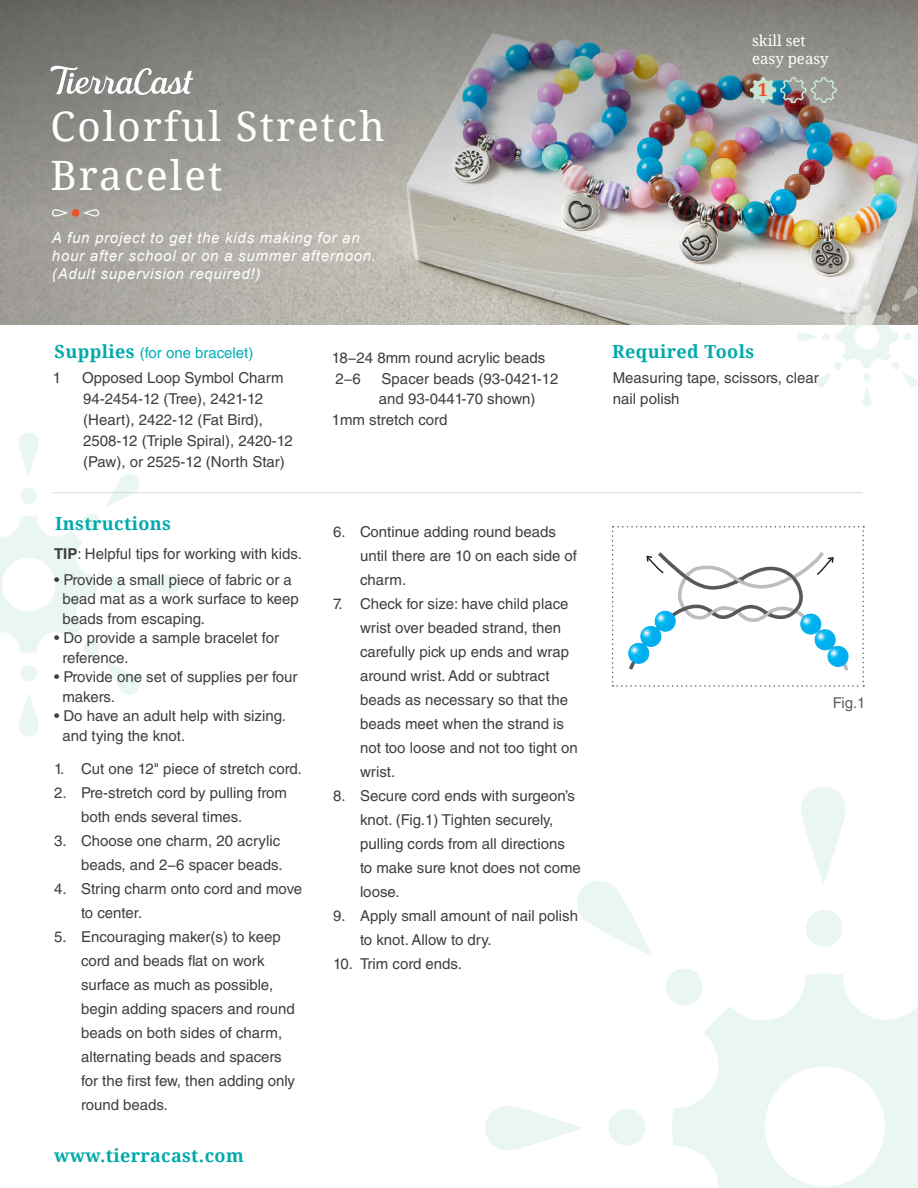
<style>
.page{position:relative;width:918px;height:1188px;background:#fff}
.page>*{position:absolute;margin:0;border:0;box-sizing:border-box;transform-origin:0 0}
.Name_of_project{font:40.5px/48.6px "Droid Serif";letter-spacing:.05em;color:#fff}
.titles{font:700 18px "Droid Serif";letter-spacing:.02em;color:#00a9ab}
.supplies_and_tools{font:700 18px "Droid Serif";letter-spacing:.02em;color:#00a9ab}
.t1{font:700 18px "Droid Serif";color:#f05022}
.body_copy{font:15px/24px "Helvetica LT Std";color:#3e3e3f}
.supplies_and_tools-2{font:15px/21px "Helvetica LT Std";color:#3e3e3f}
.description{font:italic 15px/18px "Arial";letter-spacing:.05em;color:#fff}
.supplies_and_tools-3{font:15px "Helvetica LT Std";color:#00afb2}
.skill_set{font:15px "Droid Serif";color:#fff}
.body_copy-2{font:15px "Helvetica LT Std";color:#5e5d5c}
.s1{font-family:"Droid Serif";font-weight:700;font-size:18px;color:#00a9ab}
.s2{font-weight:700}
.s3{color:#fff}
</style>
<div class="page">
<img style="left:0;top:232px;width:918px;height:92px">
<img style="left:0;top:0;width:918px;height:232px">
<svg style="left:19px;top:432px;width:20px;height:44px"></svg>
<div style="left:137px;top:574px;width:44px;height:20px;background:linear-gradient(to right,#fafdfc,#e7f4ee);border-radius:10px"></div>
<div style="left:19px;top:693px;width:20px;height:44px;background:linear-gradient(to bottom,#fafdfb,#e7f5ee);border-radius:10px"></div>
<svg style="left:0;top:473px;width:140px;height:223px"></svg>
<svg style="left:806px;top:910px;width:37px;height:37px"></svg>
<svg style="left:609px;top:1109px;width:36px;height:37px"></svg>
<svg style="left:666px;top:969px;width:30px;height:31px"></svg>
<svg style="left:801px;top:787px;width:45px;height:97px;fill:#eaf6f0"></svg>
<svg style="left:485px;top:1106px;width:98px;height:45px;fill:#eaf6f0"></svg>
<svg style="left:577px;top:881px;width:76px;height:75px"></svg>
<svg style="left:672px;top:973px;width:246px;height:215px;fill:#eaf6f0"></svg>
<svg style="left:862px;top:267px;width:9px;height:20px"></svg>
<svg style="left:862px;top:387px;width:10px;height:20px"></svg>
<svg style="left:797px;top:332px;width:20px;height:9px"></svg>
<svg style="left:816px;top:286px;width:102px;height:102px"></svg>
<hr style="left:53px;top:492px;width:810px;height:1px;background:#d9dadc">
<svg style="left:50px;top:66px;width:143px;height:30px"></svg>
<svg style="left:52px;top:209px;width:47px;height:8px"></svg>
<svg style="left:612px;top:526px;width:252px;height:161px"></svg>
<svg style="left:750px;top:77px;width:87px;height:27px"></svg>
<p class="Name_of_project" style="left:50px;top:102px;width:336px">Colorful Stretch<br>Bracelet</p>
<p class="description" style="left:52px;top:229px;width:326px">A fun project to get the kids making for an hour after school or on a summer afternoon. (Adult supervision required!)</p>
<p class="supplies_and_tools-3" style="left:54px;top:344px;width:201px"><span class="s1">Supplies</span> (for one bracelet)</p>
<p class="supplies_and_tools-2" style="left:53px;top:368px;width:10px">1</p>
<p class="supplies_and_tools-2" style="left:82px;top:368px;width:203px">Opposed Loop Symbol Charm<br>94-2454-12 (Tree), 2421-12 (Heart), 2422-12 (Fat Bird),</p>
<p class="supplies_and_tools-2" style="left:83px;top:431px;width:211px">2508-12 (Triple Spiral), 2420-12 (Paw), or 2525-12 (North Star)</p>
<p class="titles" style="left:55px;top:511px;width:117px">Instructions</p>
<p class="body_copy" style="left:54px;top:542px;width:249px"><span class="s2">TIP</span>: Helpful tips for working with kids.</p>
<p class="body_copy" style="left:62px;top:570px;width:238px;line-height:19.5px;text-indent:-8px">• Provide a small piece of fabric or a bead mat as a work surface to keep beads from escaping.</p>
<p class="body_copy" style="left:62px;top:628px;width:218px;line-height:19.5px;text-indent:-8px">• Do provide a sample bracelet for reference.</p>
<p class="body_copy" style="left:62px;top:667px;width:237px;line-height:19.5px;text-indent:-8px">• Provide one set of supplies per four makers.</p>
<p class="body_copy" style="left:62px;top:706px;width:225px;line-height:19.5px;text-indent:-8px">• Do have an adult help with sizing. and tying the knot.</p>
<p class="body_copy" style="left:54px;top:757px;width:249px">1. Cut one 12" piece of stretch cord.</p>
<p class="body_copy" style="left:81px;top:781px;width:208px;text-indent:-27px">2. Pre-stretch cord by pulling from both ends several times.</p>
<p class="body_copy" style="left:54px;top:829px;width:230px;text-align:right">3. Choose one charm, 20 acrylic beads, and 2−6 spacer beads.</p>
<p class="body_copy" style="left:81px;top:877px;width:223px;text-indent:-27px">4. String charm onto cord and move to center.</p>
<p class="body_copy" style="left:81px;top:925px;width:216px;text-indent:-27px">5. Encouraging maker(s) to keep cord and beads flat on work surface as much as possible, begin adding spacers and round beads on both sides of charm, alternating beads and spacers for the first few, then adding only round beads.</p>
<p class="titles" style="left:54px;top:1143px;width:191px">www.tierracast.com</p>
<p class="supplies_and_tools-2" style="left:332px;top:347px;width:215px">18−24 8mm round acrylic beads<br>2−6</p>
<p class="supplies_and_tools-2" style="left:382px;top:368px;width:178px">Spacer beads (93-0421-12</p>
<p class="supplies_and_tools-2" style="left:379px;top:388px;width:158px">and 93-0441-70 shown)</p>
<p class="supplies_and_tools-2" style="left:332px;top:409px;width:117px">1mm stretch cord</p>
<p class="body_copy" style="left:360px;top:519px;width:219px;text-indent:-27px">6. Continue adding round beads until there are 10 on each side of charm.</p>
<p class="body_copy" style="left:360px;top:591px;width:219px;text-indent:-27px">7. Check for size: have child place wrist over beaded strand, then carefully pick up ends and wrap around wrist. Add or subtract beads as necessary so that the beads meet when the strand is not too loose and not too tight on wrist.</p>
<p class="body_copy" style="left:360px;top:783px;width:222px;text-indent:-27px">8. Secure cord ends with surgeon’s knot. (Fig.1) Tighten securely, pulling cords from all directions to make sure knot does not come loose.</p>
<p class="body_copy" style="left:360px;top:903px;width:220px;text-indent:-27px">9. Apply small amount of nail polish to knot. Allow to dry.</p>
<p class="body_copy" style="left:333px;top:951px;width:131px">10. Trim cord ends.</p>
<p class="skill_set" style="left:752px;top:31px;width:55px">skill set</p>
<p class="skill_set" style="left:752px;top:48px;width:78px">easy peasy</p>
<p class="t1" style="left:758px;top:77px;width:12px">1</p>
<p class="supplies_and_tools" style="left:612px;top:339px;width:144px">Required Tools</p>
<p class="supplies_and_tools-2" style="left:613px;top:368px;width:208px">Measuring tape, scissors, clear</p>
<p class="supplies_and_tools-2" style="left:613px;top:389px;width:68px">nail polish</p>
<p class="body_copy-2" style="left:833px;top:694px;width:36px">Fig.1<span class="s3">.</span></p>
</div>
